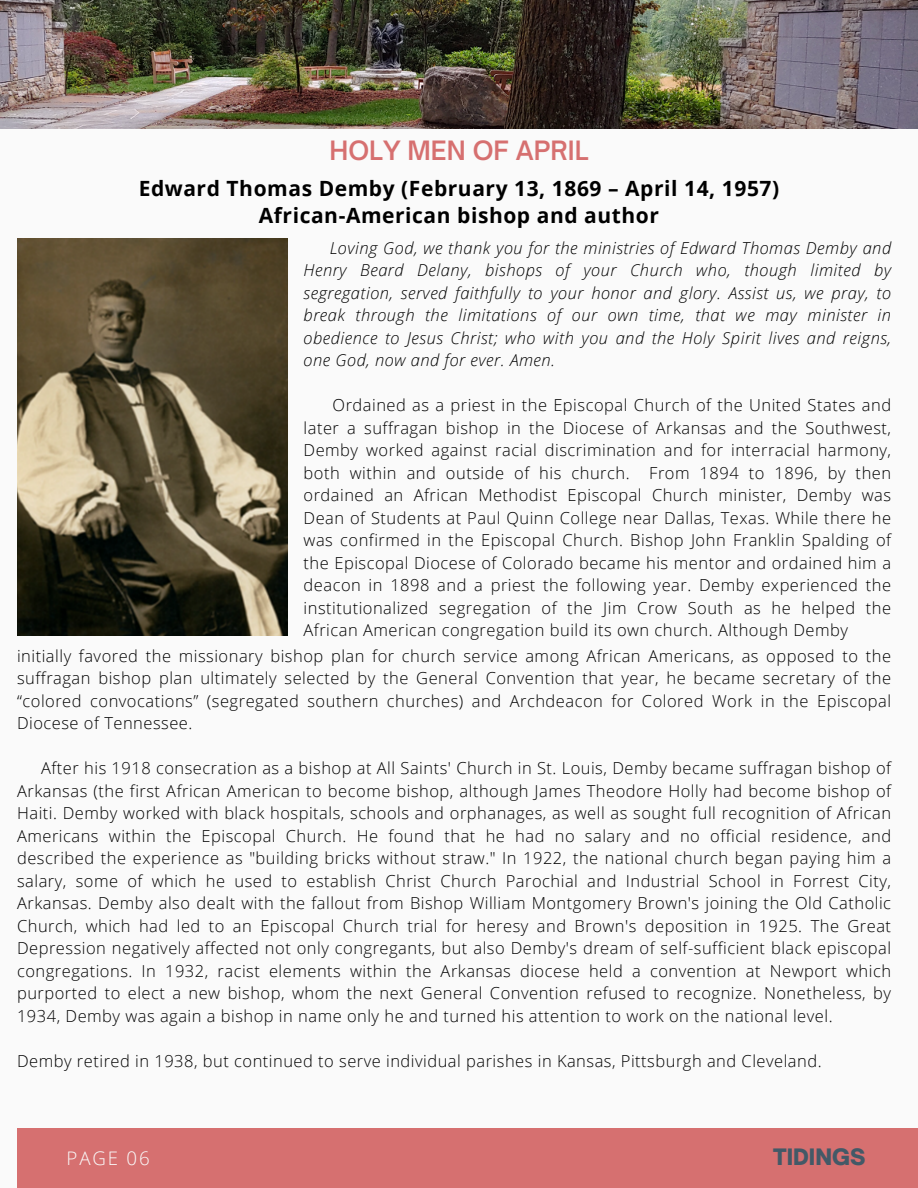
<style>
.page{position:relative;width:918px;height:1188px;background:#fafafa}
.page>*{position:absolute;margin:0;border:0;box-sizing:border-box;transform-origin:0 0}
.t1{font:600 25.5px "Open Sauce One";color:#d67070}
.t2{font:900 21.6px "Open Sauce One";color:#435967}
.t3{font:700 21px "Open Sans";letter-spacing:.025em;color:#000}
.t4{font:300 18.75px "Open Sans";letter-spacing:.1em;color:#fafafa}
.t5{font:300 16.5px/22.5px "Open Sans";letter-spacing:.03em;color:#000;text-align:justify}
.t6{font:italic 300 16.5px/22.5px "Open Sans";letter-spacing:.03em;color:#000;text-align:justify}
</style>
<div class="page">
<img style="left:0;top:0;width:917px;height:128px">
<div style="left:17px;top:1128px;width:901px;height:60px;background:#d67070"></div>
<img style="left:17px;top:239px;width:270px;height:397px">
<p class="t1" style="left:329px;top:135px;width:261px">HOLY MEN OF APRIL</p>
<p class="t3" style="left:139px;top:174px;width:642px">Edward Thomas Demby (February 13, 1869 – April 14, 1957)</p>
<p class="t3" style="left:259px;top:201px;width:402px">African-American bishop and author</p>
<p class="t6" style="left:304px;top:236px;width:589px;text-indent:26px">Loving God, we thank you for the ministries of Edward Thomas Demby and Henry Beard Delany, bishops of your Church who, though limited by segregation, served faithfully to your honor and glory. Assist us, we pray, to break through the limitations of our own time, that we may minister in obedience to Jesus Christ; who with you and the Holy Spirit lives and reigns, one God, now and for ever. Amen.</p>
<p class="t5" style="left:304px;top:394px;width:589px;text-indent:29px">Ordained as a priest in the Episcopal Church of the United States and later a suffragan bishop in the Diocese of Arkansas and the Southwest, Demby worked against racial discrimination and for interracial harmony, both within and outside of his church. From 1894 to 1896, by then ordained an African Methodist Episcopal Church minister, Demby was Dean of Students at Paul Quinn College near Dallas, Texas. While there he was confirmed in the Episcopal Church. Bishop John Franklin Spalding of the Episcopal Diocese of Colorado became his mentor and ordained him a deacon in 1898 and a priest the following year. Demby experienced the institutionalized segregation of the Jim Crow South as he helped the African American congregation build its own church. Although Demby</p>
<p class="t5" style="left:17px;top:644px;width:876px">initially favored the missionary bishop plan for church service among African Americans, as opposed to the suffragan bishop plan ultimately selected by the General Convention that year, he became secretary of the “colored convocations” (segregated southern churches) and Archdeacon for Colored Work in the Episcopal Diocese of Tennessee.</p>
<p class="t5" style="left:17px;top:757px;width:876px;text-indent:24px">After his 1918 consecration as a bishop at All Saints' Church in St. Louis, Demby became suffragan bishop of Arkansas (the first African American to become bishop, although James Theodore Holly had become bishop of Haiti. Demby worked with black hospitals, schools and orphanages, as well as sought full recognition of African Americans within the Episcopal Church. He found that he had no salary and no official residence, and described the experience as "building bricks without straw." In 1922, the national church began paying him a salary, some of which he used to establish Christ Church Parochial and Industrial School in Forrest City, Arkansas. Demby also dealt with the fallout from Bishop William Montgomery Brown's joining the Old Catholic Church, which had led to an Episcopal Church trial for heresy and Brown's deposition in 1925. The Great Depression negatively affected not only congregants, but also Demby's dream of self-sufficient black episcopal congregations. In 1932, racist elements within the Arkansas diocese held a convention at Newport which purported to elect a new bishop, whom the next General Convention refused to recognize. Nonetheless, by 1934, Demby was again a bishop in name only he and turned his attention to work on the national level.</p>
<p class="t5" style="left:17px;top:1049px;width:806px">Demby retired in 1938, but continued to serve individual parishes in Kansas, Pittsburgh and Cleveland.</p>
<p class="t4" style="left:67px;top:1145px;width:85px">PAGE 06</p>
<p class="t2" style="left:773px;top:1144px;width:94px">TIDINGS</p>
</div>
